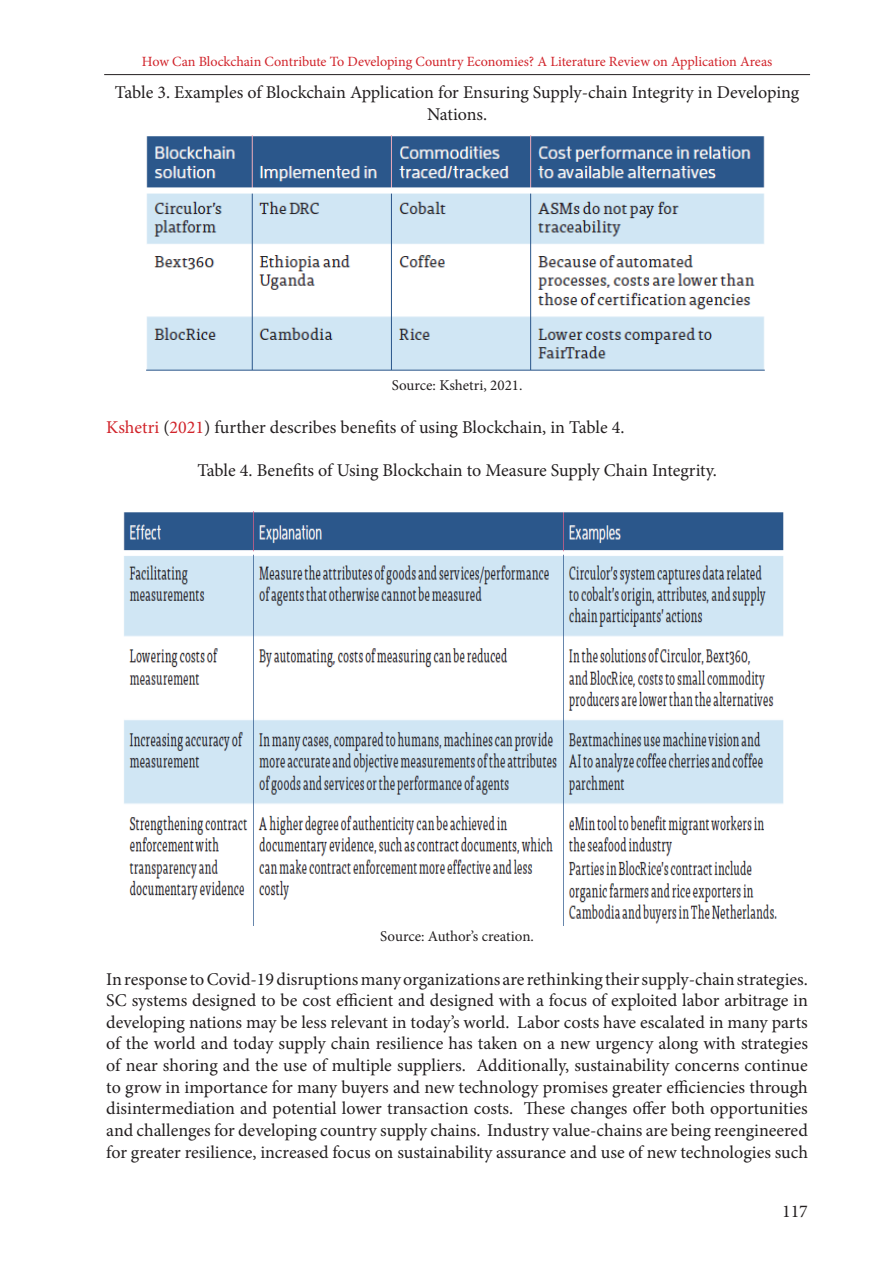
<style>
.page{position:relative;width:893px;height:1263px;background:#fff}
.page>*{position:absolute;margin:0;border:0;box-sizing:border-box;transform-origin:0 0}
.Osnovni_paragraf_12{font:18px/21.6px "Minion Pro";letter-spacing:-.005em;color:#231f20;text-align:center}
.Osnovni_paragraf_10{font:15px "Minion Pro";color:#231f20}
.t1{font:14.1px "Minion Pro";letter-spacing:-.005em;color:#d1232a}
.s1{color:#d1232a}
</style>
<div class="page">
<hr style="left:104px;top:74px;width:706px;height:1px;background:#231f20">
<img style="left:146px;top:135px;width:619px;height:236px">
<img style="left:123px;top:511px;width:661px;height:415px">
<p class="t1" style="left:142px;top:52px;width:632px">How Can Blockchain Contribute To Developing Country Economies? A Literature Review on Application Areas</p>
<p class="Osnovni_paragraf_12" style="left:115px;top:82px;width:686px">Table 3. Examples of Blockchain Application for Ensuring Supply-chain Integrity in Developing<br>Nations.</p>
<p class="Osnovni_paragraf_10" style="left:392px;top:375px;width:132px">Source: Kshetri, 2021.</p>
<p class="Osnovni_paragraf_12" style="left:106px;top:417px;width:520px"><span class="s1">Kshetri</span> (<span class="s1">2021</span>) further describes benefits of using Blockchain, in Table 4.</p>
<p class="Osnovni_paragraf_12" style="left:197px;top:460px;width:521px">Table 4. Benefits of Using Blockchain to Measure Supply Chain Integrity.</p>
<p class="Osnovni_paragraf_10" style="left:380px;top:927px;width:155px">Source: Author’s creation.</p>
<p class="Osnovni_paragraf_12" style="left:106px;top:968px;width:703px;text-align:justify">In response to Covid-19 disruptions many organizations are rethinking their supply-chain strategies.<br>SC systems designed to be cost efficient and designed with a focus of exploited labor arbitrage in developing nations may be less relevant in today’s world. Labor costs have escalated in many parts of the world and today supply chain resilience has taken on a new urgency along with strategies of near shoring and the use of multiple suppliers. Additionally, sustainability concerns continue to grow in importance for many buyers and new technology promises greater efficiencies through disintermediation and potential lower transaction costs. These changes offer both opportunities and challenges for developing country supply chains. Industry value-chains are being reengineered for greater resilience, increased focus on sustainability assurance and use of new technologies such</p>
<p class="Osnovni_paragraf_12" style="left:782px;top:1200px;width:27px">117</p>
</div>
